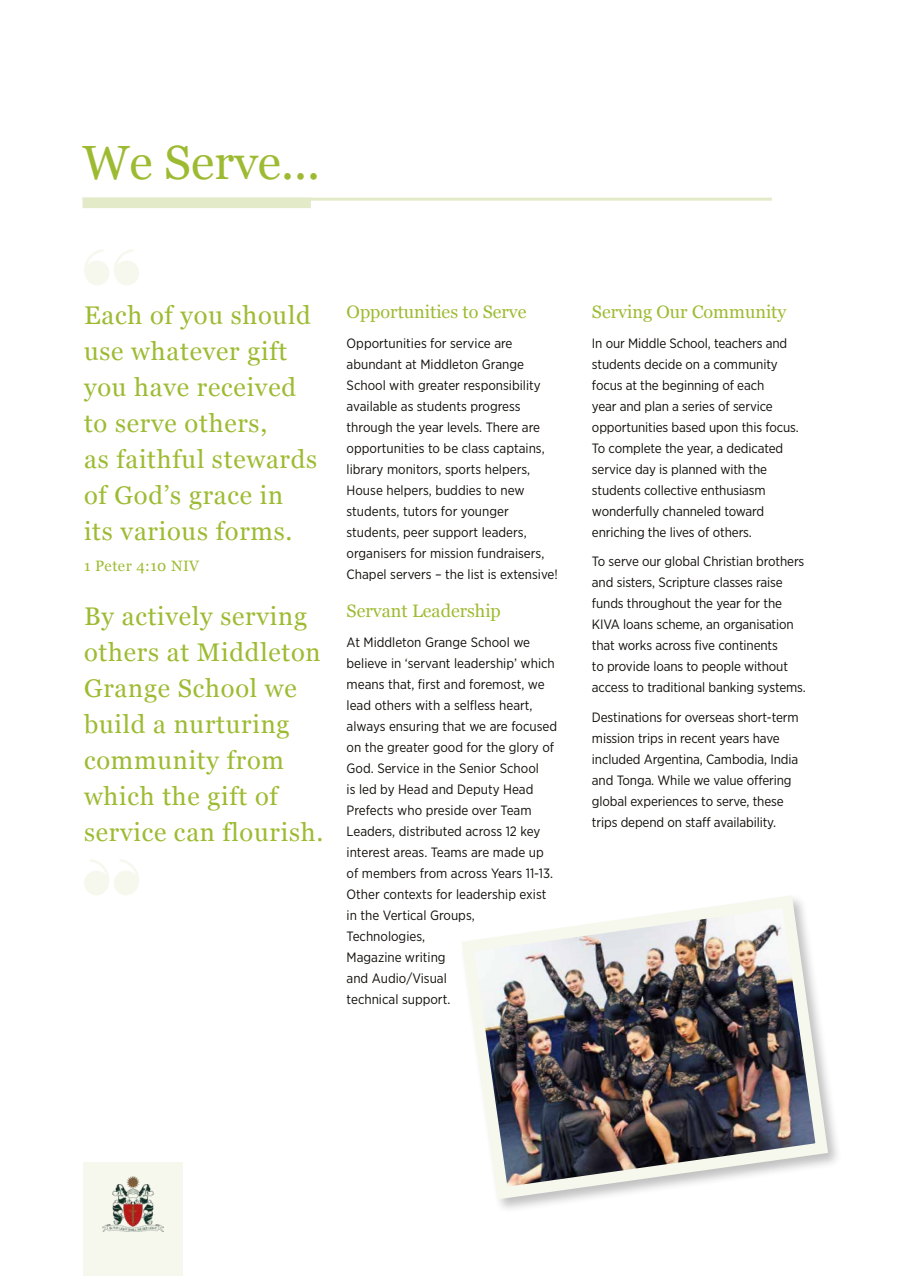
<style>
.page{position:relative;width:902px;height:1276px;background:#fff}
.page>*{position:absolute;margin:0;border:0;box-sizing:border-box;transform-origin:0 0}
.t1{font:48px "Georgia";color:#9dbb32}
.t2{font:25.5px/36px "Georgia";letter-spacing:.03em;color:#9dbb32}
.t3{font:18px "Georgia";color:#9dbb32}
.t4{font:15px "Georgia";letter-spacing:.03em;color:#9dbb32}
.t5{font:13.5px/21px "Gotham Narrow";letter-spacing:-.01em;color:#12100b}
</style>
<div class="page">
<hr style="left:83px;top:198px;width:688px;height:3px;background:#e3eac7">
<div style="left:83px;top:198px;width:228px;height:10px;background:#e3eac7"></div>
<svg style="left:84px;top:249px;width:55px;height:36px"></svg>
<svg style="left:84px;top:859px;width:55px;height:36px"></svg>
<div style="left:83px;top:1162px;width:100px;height:114px;background:#f6f8ed"></div>
<img style="left:103px;top:1176px;width:61px;height:55px">
<img style="left:462px;top:895px;width:372px;height:310px">
<h1 class="t1" style="left:83px;top:127px;width:239px">We Serve...</h1>
<h2 class="t2" style="left:84px;top:296px;width:235px">Each of you should use whatever gift you have received to serve others,<br>as faithful stewards of God’s grace in its various forms.</h2>
<p class="t4" style="left:84px;top:555px;width:117px">1 Peter 4:10 NIV</p>
<h2 class="t2" style="left:84px;top:596px;width:241px">By actively serving others at Middleton<br>Grange School we build a nurturing community from which the gift of service can flourish.</h2>
<h3 class="t3" style="left:346px;top:299px;width:181px">Opportunities to Serve</h3>
<p class="t5" style="left:346px;top:332px;width:213px">Opportunities for service are abundant at Middleton Grange School with greater responsibility available as students progress through the year levels. There are opportunities to be class captains, library monitors, sports helpers, House helpers, buddies to new students, tutors for younger students, peer support leaders, organisers for mission fundraisers, Chapel servers – the list is extensive!</p>
<h3 class="t3" style="left:346px;top:598px;width:156px">Servant Leadership</h3>
<p class="t5" style="left:346px;top:631px;width:212px">At Middleton Grange School we believe in ‘servant leadership’ which means that, first and foremost, we lead others with a selfless heart, always ensuring that we are focused on the greater good for the glory of<br>God. Service in the Senior School<br>is led by Head and Deputy Head<br>Prefects who preside over Team<br>Leaders, distributed across 12 key interest areas. Teams are made up of members from across Years 11-13.<br>Other contexts for leadership exist in the Vertical Groups,<br>Technologies,<br>Magazine writing<br>and Audio/Visual<br>technical support.</p>
<h3 class="t3" style="left:592px;top:299px;width:196px">Serving Our Community</h3>
<p class="t5" style="left:592px;top:332px;width:208px">In our Middle School, teachers and students decide on a community focus at the beginning of each<br>year and plan a series of service opportunities based upon this focus.<br>To complete the year, a dedicated service day is planned with the students collective enthusiasm wonderfully channeled toward enriching the lives of others.</p>
<p class="t5" style="left:592px;top:551px;width:215px">To serve our global Christian brothers and sisters, Scripture classes raise funds throughout the year for the KIVA loans scheme, an organisation that works across five continents<br>to provide loans to people without access to traditional banking systems.</p>
<p class="t5" style="left:592px;top:706px;width:208px">Destinations for overseas short-term mission trips in recent years have included Argentina, Cambodia, India and Tonga. While we value offering global experiences to serve, these trips depend on staff availability.</p>
</div>
